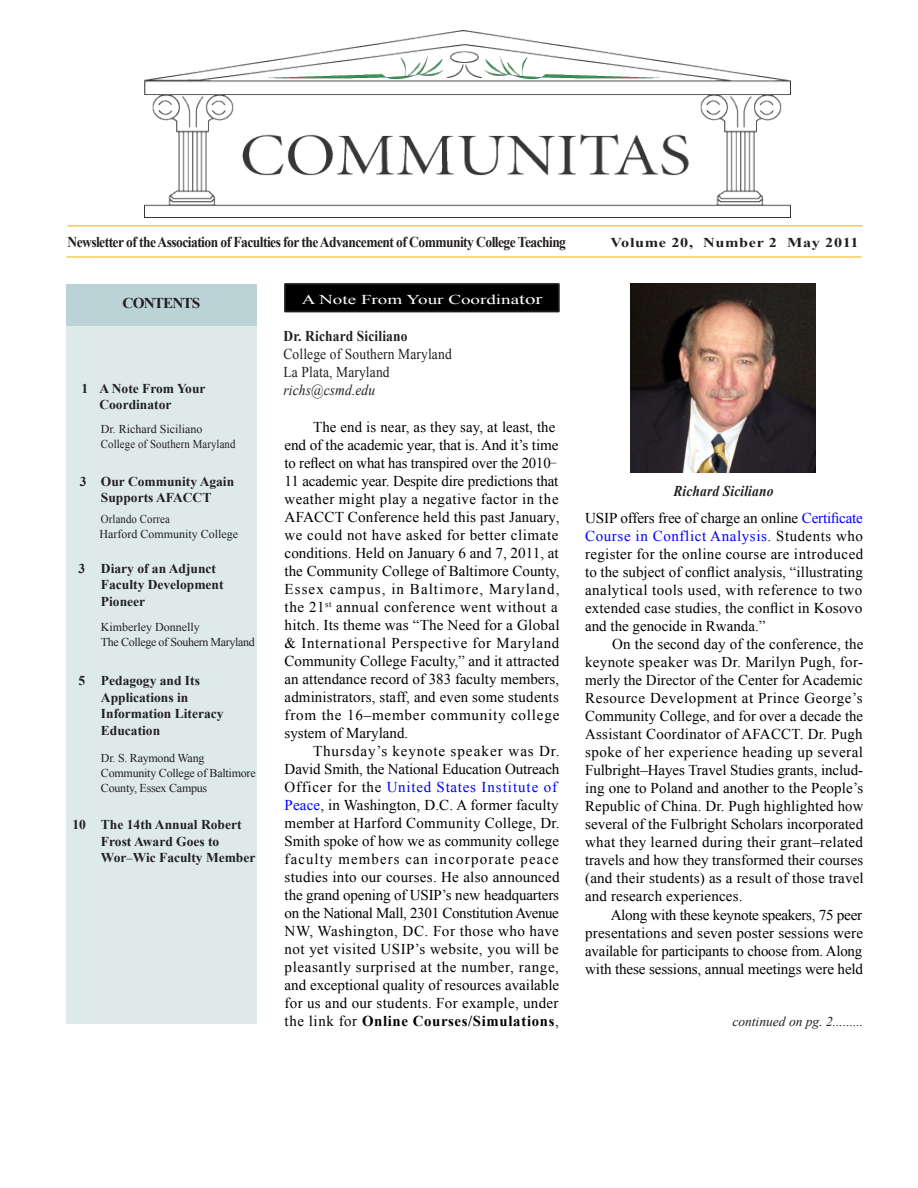
<style>
.page{position:relative;width:918px;height:1188px;background:#fff}
.page>*{position:absolute;margin:0;border:0;box-sizing:border-box;transform-origin:0 0}
.Pa6{font:15px/18px "Times New Roman";color:#000;text-align:justify}
.Pa2{font:15px "Times New Roman";letter-spacing:.01em;color:#000}
.Pa2-2{font:15px/18px "Times New Roman";letter-spacing:-.01em;color:#000}
.Pa2-3{font:15px "Times New Roman";letter-spacing:.03em;color:#000}
.Pa2-4{font:15px/18px "Times New Roman";letter-spacing:.05em;color:#000}
.t1{font:700 15px "Times New Roman";letter-spacing:-.04em;color:#231f20;scale:.9 1}
.Pa2-5{font:15px "Times New Roman";letter-spacing:.04em;color:#000}
.Pa2-6{font:15px "Times New Roman";letter-spacing:.04em;color:#00f}
.t2{font:15px "Times New Roman";letter-spacing:.01em;color:#231f20;scale:.9 1}
.Pa2-7{font:15px "Times New Roman";letter-spacing:-.02em;color:#000}
.Pa2-8{font:700 15px "Times New Roman";letter-spacing:.04em;color:#000}
.Pa2-9{font:15px "Times New Roman";letter-spacing:.07em;color:#000}
.Pa2-10{font:15px "Times New Roman";letter-spacing:.08em;color:#000}
.t3{font:700 15px "Times New Roman";letter-spacing:.01em;color:#231f20;scale:.9 1}
.t4{font:italic 700 15px "Times New Roman";letter-spacing:.01em;color:#231f20;scale:.9 1}
.t5{font:italic 15px "Times New Roman";letter-spacing:.01em;color:#231f20;scale:.9 1}
.t6{font:700 15px "Times New Roman";letter-spacing:-.06em;color:#231f20}
.t7{font:700 13.5px/16.5px "Times New Roman";color:#231f20}
.t8{font:13.5px "Times New Roman";color:#fff;scale:1.41 1}
.t9{font:italic 13.5px "Times New Roman";color:#231f20}
.t10{font:700 13.5px "Times New Roman";letter-spacing:.04em;color:#231f20;scale:1.2 1}
.t11{font:12px "Times New Roman";letter-spacing:-.02em;color:#231f20}
.t12{font:12px "Times New Roman";color:#231f20}
.t13{font:12px "Times New Roman";color:#231f20;scale:.9 1}
.t14{font:12px "Times New Roman";letter-spacing:-.03em;color:#231f20}
.s1{font-size:14.85px}
.s2{font-weight:400;font-size:12px}
.s3{font-size:12px;color:#231f20}
.s4{color:#000}
.s5{color:#00f}
.s6{font-weight:400}
.s7{color:#011622}
</style>
<div class="page">
<img style="left:144px;top:31px;width:646px;height:187px">
<div style="left:66px;top:284px;width:191px;height:740px;background:#dee9e9"></div>
<div style="left:66px;top:284px;width:191px;height:42px;background:#bbd3d6"></div>
<svg style="left:284px;top:283px;width:275px;height:29px;background:#030303"></svg>
<div style="left:285px;top:284px;width:274px;height:27px;border:1px solid #231f20"></div>
<hr style="left:68px;top:225px;width:794px;height:2px;background:#f5cd55">
<hr style="left:66px;top:256px;width:795px;height:2px;background:#f5cd55">
<img style="left:631px;top:284px;width:185px;height:188px">
<p class="t1" style="left:68px;top:231px;width:555px">Newsletter of the Association of Faculties for the Advancement of Community College Teaching</p>
<p class="t10" style="left:610px;top:233px;width:208px">Volume 20, Number 2 May 2011</p>
<p class="t6" style="left:123px;top:293px;width:79px">CONTENTS</p>
<p class="t8" style="left:302px;top:290px;width:172px">A Note From Your Coordina<span class="s1">tor</span></p>
<p class="t7" style="left:81px;top:380px;width:126px">1 A Note From Your</p>
<p class="t7" style="left:99px;top:396px;width:73px">Coordinator</p>
<p class="t12" style="left:101px;top:421px;width:103px">Dr. Richard Siciliano</p>
<p class="t13" style="left:101px;top:436px;width:151px">College of Southern Maryland</p>
<p class="t7" style="left:80px;top:473px;width:156px;text-align:center">3 Our Community Again<br>Supports AFACCT</p>
<p class="t13" style="left:101px;top:511px;width:78px">Orlando Correa</p>
<p class="t12" style="left:99px;top:526px;width:140px">Harford Community College</p>
<p class="t7" style="left:78px;top:560px;width:139px">3 Diary of an Adjunct</p>
<p class="t7" style="left:101px;top:576px;width:124px">Faculty Development<br>Pioneer</p>
<p class="t12" style="left:101px;top:619px;width:100px">Kimberley Donnelly</p>
<p class="t14" style="left:101px;top:634px;width:155px">The College of Souhern Maryland</p>
<p class="t7" style="left:101px;top:672px;width:101px;text-indent:-23px">5 Pedagogy and Its<br>Applications in</p>
<p class="t7" style="left:101px;top:705px;width:124px">Information Literacy</p>
<p class="t7" style="left:101px;top:722px;width:61px">Education</p>
<p class="t11" style="left:101px;top:750px;width:105px">Dr. S. Raymond Wang</p>
<p class="t11" style="left:101px;top:765px;width:156px">Community College of Baltimore</p>
<p class="t11" style="left:101px;top:780px;width:108px">County, Essex Campus</p>
<p class="t7" style="left:72px;top:816px;width:171px">10 The 14th Annual Robert</p>
<p class="t7" style="left:101px;top:833px;width:120px">Frost Award Goes to</p>
<p class="t7" style="left:101px;top:849px;width:156px">Wor<span class="s2">–</span>Wic Faculty Member</p>
<p class="t3" style="left:284px;top:326px;width:139px">Dr. Richard Siciliano</p>
<p class="t2" style="left:284px;top:344px;width:188px">College of Southern Maryland</p>
<p class="t2" style="left:284px;top:362px;width:119px">La Plata, Maryland</p>
<p class="t5" style="left:284px;top:380px;width:103px">richs@csmd.edu</p>
<p class="Pa2" style="left:313px;top:417px;width:244px">The end is near, as they say, at least, the</p>
<p class="Pa2-2" style="left:285px;top:436px;width:275px">end of the academic year, that is. And it’s time</p>
<p class="Pa2-2" style="left:285px;top:454px;width:275px">to reflect on what has transpired over the 2010<span class="s3">–<br></span>11 academic year. Despite dire predictions that</p>
<p class="Pa2-3" style="left:285px;top:489px;width:276px">weather might play a negative factor in the</p>
<p class="Pa2" style="left:285px;top:507px;width:277px">AFACCT Conference held this past January,</p>
<p class="Pa2-3" style="left:285px;top:525px;width:275px">we could not have asked for better climate</p>
<p class="Pa2" style="left:285px;top:543px;width:276px">conditions. Held on January 6 and 7, 2011, at</p>
<p class="Pa2" style="left:285px;top:561px;width:276px">the Community College of Baltimore County,</p>
<p class="Pa2-9" style="left:285px;top:579px;width:276px">Essex campus, in Baltimore, Maryland,</p>
<p class="Pa2-5" style="left:285px;top:597px;width:275px">the 21<sup>st</sup> annual conference went without a</p>
<p class="Pa2" style="left:285px;top:615px;width:277px">hitch. Its theme was “The Need for a Global</p>
<p class="Pa2-4" style="left:285px;top:634px;width:276px">&amp; International Perspective for Maryland</p>
<p class="Pa2" style="left:285px;top:651px;width:276px">Community College Faculty,” and it attracted</p>
<p class="Pa2" style="left:285px;top:669px;width:276px">an attendance record of 383 faculty members,</p>
<p class="Pa2" style="left:285px;top:687px;width:276px">administrators, staff, and even some students</p>
<p class="Pa2-4" style="left:285px;top:706px;width:276px">from the 16–member community college</p>
<p class="Pa2-4" style="left:313px;top:724px;width:248px;text-indent:-28px">system of Maryland.<br>Thursday’s keynote speaker was Dr.</p>
<p class="Pa2-2" style="left:285px;top:760px;width:276px">David Smith, the National Education Outreach</p>
<p class="Pa2-6" style="left:285px;top:777px;width:274px"><span class="s4">Officer for the</span> United States Institute of</p>
<p class="Pa2" style="left:285px;top:795px;width:275px"><span class="s5">Peace</span>, in Washington, D.C. A former faculty</p>
<p class="Pa2" style="left:285px;top:813px;width:276px">member at Harford Community College, Dr.</p>
<p class="Pa2" style="left:285px;top:831px;width:276px">Smith spoke of how we as community college</p>
<p class="Pa2-10" style="left:285px;top:849px;width:276px">faculty members can incorporate peace</p>
<p class="Pa2" style="left:285px;top:867px;width:276px">studies into our courses. He also announced</p>
<p class="Pa2-2" style="left:285px;top:886px;width:276px">the grand opening of USIP’s new headquarters</p>
<p class="Pa2-7" style="left:285px;top:903px;width:276px">on the National Mall, 2301 Constitution Avenue</p>
<p class="Pa2-3" style="left:285px;top:921px;width:276px">NW, Washington, DC. For those who have</p>
<p class="Pa2-3" style="left:285px;top:939px;width:276px">not yet visited USIP’s website, you will be</p>
<p class="Pa2-5" style="left:285px;top:957px;width:276px">pleasantly surprised at the number, range,</p>
<p class="Pa2" style="left:285px;top:975px;width:276px">and exceptional quality of resources available</p>
<p class="Pa2" style="left:285px;top:993px;width:275px">for us and our students. For example, under</p>
<p class="Pa2-8" style="left:285px;top:1011px;width:276px"><span class="s6">the link for</span> Online Courses/Simulations<span class="s6">,</span></p>
<p class="t4" style="left:673px;top:481px;width:113px">Richard Siciliano</p>
<p class="Pa2-2" style="left:585px;top:508px;width:279px">USIP offers free of charge an online <span class="s5">Certificate</span></p>
<p class="Pa2-6" style="left:585px;top:526px;width:279px">Course in Conflict Analysis<span class="s7">.</span> <span class="s4">Students who</span></p>
<p class="Pa2" style="left:585px;top:544px;width:280px">register for the online course are introduced</p>
<p class="Pa2" style="left:585px;top:562px;width:279px">to the subject of conflict analysis, “illustrating</p>
<p class="Pa2-3" style="left:585px;top:580px;width:279px">analytical tools used, with reference to two</p>
<p class="Pa2" style="left:585px;top:598px;width:279px">extended case studies, the conflict in Kosovo</p>
<p class="Pa2" style="left:585px;top:616px;width:182px">and the genocide in Rwanda.”</p>
<p class="Pa6" style="left:585px;top:634px;width:280px;text-indent:27px">On the second day of the conference, the keynote speaker was Dr. Marilyn Pugh, for&shy;merly the Director of the Center for Academic Resource Development at Prince George’s Community College, and for over a decade the Assistant Coordinator of AFACCT. Dr. Pugh spoke of her experience heading up several Fulbright–Hayes Travel Studies grants, includ&shy;ing one to Poland and another to the People’s Republic of China. Dr. Pugh highlighted how several of the Fulbright Scholars incorporated what they learned during their grant–related travels and how they transformed their courses (and their students) as a result of those travel and research experiences.</p>
<p class="Pa6" style="left:585px;top:906px;width:280px;text-indent:25px">Along with these keynote speakers, 75 peer presentations and seven poster sessions were available for participants to choose from. Along with these sessions, annual meetings were held</p>
<p class="t9" style="left:732px;top:1012px;width:132px">continued on pg. 2.........</p>
</div>
